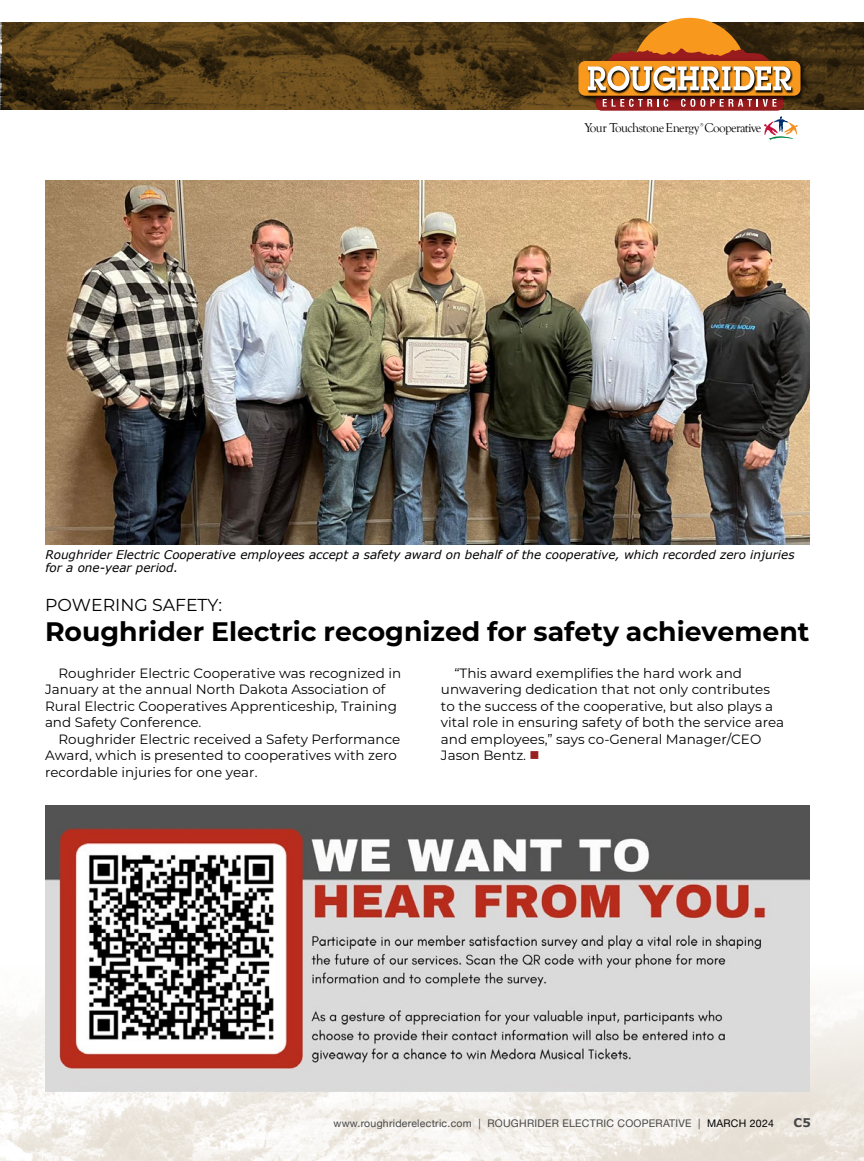
<style>
.page{position:relative;width:864px;height:1161px;background:#fff}
.page>*{position:absolute;margin:0;border:0;box-sizing:border-box;transform-origin:0 0}
.t1{font:700 26.7px "Montserrat";color:#000}
.t2{font:17.25px "Montserrat";color:#000}
.t3{font:13.5px/16.5px "Montserrat";color:#000}
.t4{font:13.2px "Goudy Old Style T";letter-spacing:-.05em;color:#000}
.t5{font:italic 12px/13.5px "Verdana";color:#000}
.t6{font:700 12px "Verdana";color:#474747}
.t7{font:10.5px "Helvetica Neue";letter-spacing:.025em;color:#474747}
.s1{color:#992020}
.s2{color:#000}
</style>
<div class="page">
<img style="left:0;top:999px;width:864px;height:162px">
<img style="left:45px;top:181px;width:765px;height:364px">
<img style="left:45px;top:805px;width:765px;height:287px">
<svg style="left:2px;top:22px;width:862px;height:88px;background:#523b16"></svg>
<div style="left:596px;top:76px;width:187px;height:35px;background:#981b1e;border-radius:6px"></div>
<img style="left:575px;top:58px;width:233px;height:45px">
<div style="left:578px;top:61px;width:223px;height:35px;background:#f8991d;border-radius:7px"></div>
<svg style="left:603px;top:99px;width:65px;height:8px"></svg>
<svg style="left:681px;top:99px;width:95px;height:8px"></svg>
<img style="left:587px;top:66px;width:207px;height:28px">
<svg style="left:588px;top:18px;width:203px;height:73px"></svg>
<svg style="left:764px;top:116px;width:34px;height:24px"></svg>
<p class="t4" style="left:585px;top:120px;width:178px">Your TouchstoneEnergy Cooperative</p>
<p class="t5" style="left:45px;top:548px;width:751px">Roughrider Electric Cooperative employees accept a safety award on behalf of the cooperative, which recorded zero injuries for a one-year period.</p>
<p class="t2" style="left:45px;top:593px;width:179px">POWERING SAFETY:</p>
<h1 class="t1" style="left:45px;top:612px;width:766px">Roughrider Electric recognized for safety achievement</h1>
<p class="t3" style="left:45px;top:664px;width:358px;text-indent:14px">Roughrider Electric Cooperative was recognized in January at the annual North Dakota Association of Rural Electric Cooperatives Apprenticeship, Training and Safety Conference.</p>
<p class="t3" style="left:45px;top:730px;width:357px;text-indent:14px">Roughrider Electric received a Safety Performance<br>Award, which is presented to cooperatives with zero recordable injuries for one year.</p>
<p class="t3" style="left:441px;top:664px;width:345px;text-indent:14px">“This award exemplifies the hard work and unwavering dedication that not only contributes to the success of the cooperative, but also plays a vital role in ensuring safety of both the service area and employees,” says co-General Manager/CEO Jason Bentz. <span class="s1">■</span></p>
<p class="t7" style="left:333px;top:1115px;width:442px">www.roughriderelectric.com | ROUGHRIDER ELECTRIC COOPERATIVE | <span class="s2">MARCH 2024</span></p>
<p class="t6" style="left:793px;top:1114px;width:19px">C5</p>
</div>
